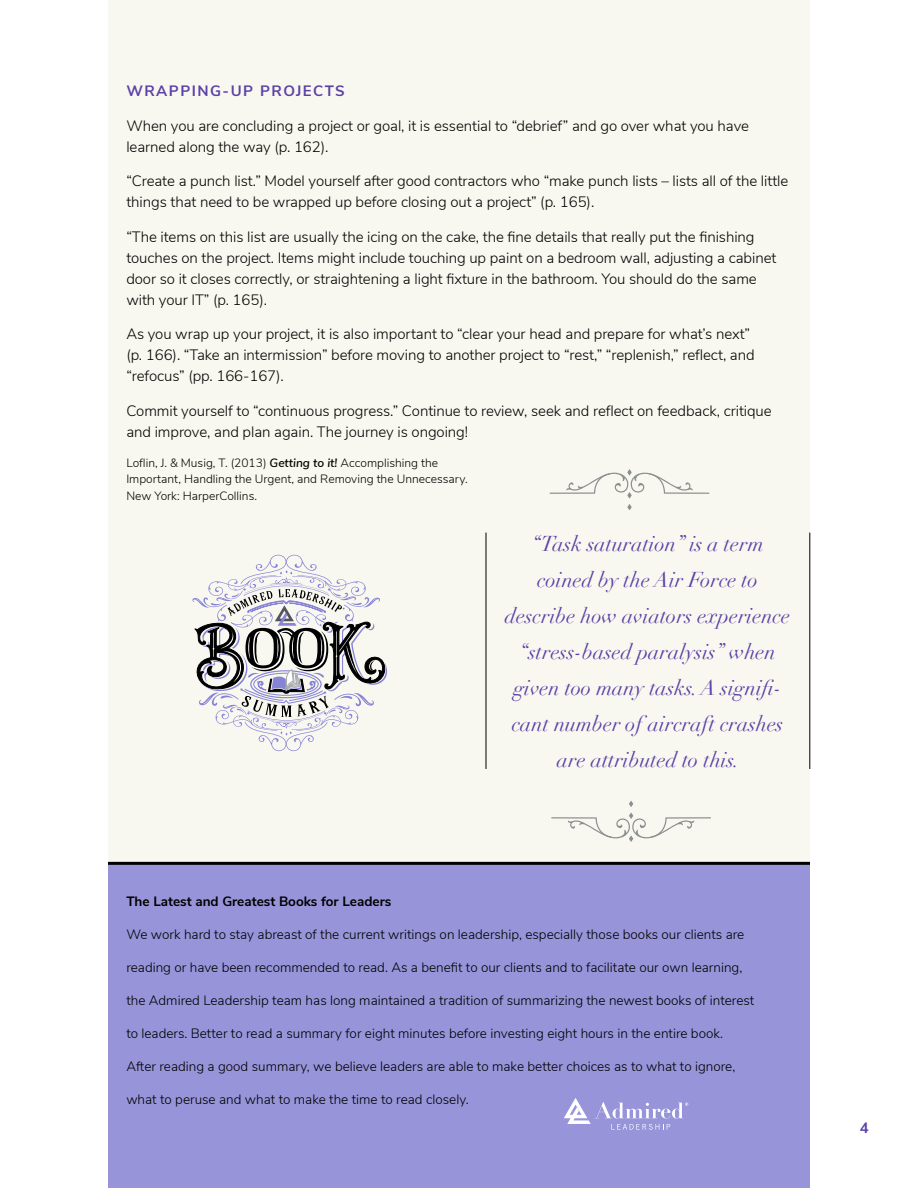
<style>
.page{position:relative;width:918px;height:1188px;background:#fff}
.page>*{position:absolute;margin:0;border:0;box-sizing:border-box;transform-origin:0 0}
.t1{font:italic 21px/36px "Didot";color:#5b41a6;text-align:center}
.t2{font:300 15px/21px "Nunito Sans";letter-spacing:-.005em;color:#000}
.t3{font:700 15px "Nunito Sans";letter-spacing:.1em;color:#5b41a6}
.t4{font:300 13.5px "Nunito Sans";color:#000}
.t5{font:700 13.5px "Nunito Sans";color:#000}
.t6{font:300 12px/16.5px "Nunito Sans";color:#000}
.s1{font-weight:600;font-style:italic}
</style>
<div class="page">
<div style="left:108px;top:0;width:702px;height:1188px;background:#f9f8f0"></div>
<div style="left:108px;top:864px;width:702px;height:324px;background:#9794da"></div>
<svg style="left:564px;top:1098px;width:124px;height:32px"></svg>
<hr style="left:108px;top:862px;width:702px;height:3px;background:#000">
<svg style="left:192px;top:555px;width:195px;height:196px"></svg>
<hr style="left:486px;top:533px;width:1px;height:236px;background:#000">
<hr style="left:810px;top:533px;width:1px;height:236px;background:#000">
<svg style="left:550px;top:469px;width:159px;height:40px"></svg>
<svg style="left:629px;top:801px;width:4px;height:6px"></svg>
<svg style="left:551px;top:813px;width:160px;height:29px"></svg>
<p class="t3" style="left:126px;top:80px;width:220px">WRAPPING-UP PROJECTS</p>
<p class="t2" style="left:126px;top:114px;width:624px">When you are concluding a project or goal, it is essential to “debrief” and go over what you have learned along the way (p. 162).</p>
<p class="t2" style="left:126px;top:170px;width:664px">“Create a punch list.” Model yourself after good contractors who “make punch lists – lists all of the little things that need to be wrapped up before closing out a project” (p. 165).</p>
<p class="t2" style="left:126px;top:225px;width:652px">“The items on this list are usually the icing on the cake, the fine details that really put the finishing touches on the project. Items might include touching up paint on a bedroom wall, adjusting a cabinet door so it closes correctly, or straightening a light fixture in the bathroom. You should do the same with your IT” (p. 165).</p>
<p class="t2" style="left:126px;top:323px;width:630px">As you wrap up your project, it is also important to “clear your head and prepare for what’s next” (p. 166). “Take an intermission” before moving to another project to “rest,” “replenish,” reflect, and “refocus” (pp. 166-167).</p>
<p class="t2" style="left:126px;top:399px;width:647px">Commit yourself to “continuous progress.” Continue to review, seek and reflect on feedback, critique and improve, and plan again. The journey is ongoing!</p>
<p class="t6" style="left:126px;top:454px;width:343px">Loflin, J. &amp; Musig, T. (2013) <span class="s1">Getting to it!</span> Accomplishing the<br>Important, Handling the Urgent, and Removing the Unnecessary.<br>New York: HarperCollins.</p>
<h1 class="t1" style="left:505px;top:525px;width:287px">“Task saturation” is a term coined by the Air Force to describe how aviators experience “stress-based paralysis” when given too many tasks. A signifi&shy;cant number of aircraft crashes are attributed to this.</h1>
<p class="t5" style="left:126px;top:891px;width:266px">The Latest and Greatest Books for Leaders</p>
<p class="t4" style="left:126px;top:924px;width:620px">We work hard to stay abreast of the current writings on leadership, especially those books our clients are</p>
<p class="t4" style="left:126px;top:957px;width:618px">reading or have been recommended to read. As a benefit to our clients and to facilitate our own learning,</p>
<p class="t4" style="left:126px;top:990px;width:629px">the Admired Leadership team has long maintained a tradition of summarizing the newest books of interest</p>
<p class="t4" style="left:126px;top:1023px;width:598px">to leaders. Better to read a summary for eight minutes before investing eight hours in the entire book.</p>
<p class="t4" style="left:126px;top:1056px;width:611px">After reading a good summary, we believe leaders are able to make better choices as to what to ignore,</p>
<p class="t4" style="left:126px;top:1089px;width:344px">what to peruse and what to make the time to read closely.</p>
<p class="t3" style="left:860px;top:1117px;width:10px">4</p>
</div>
